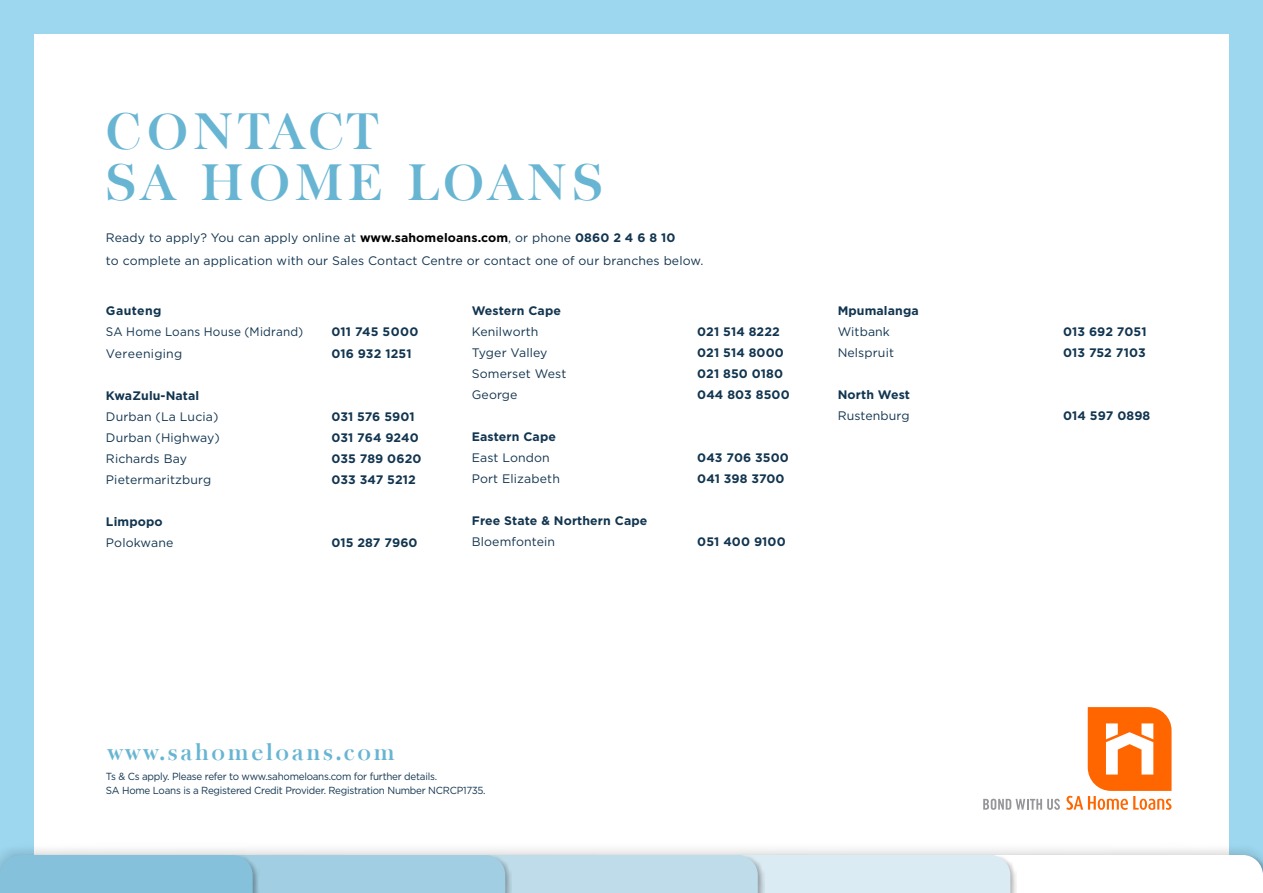
<style>
.page{position:relative;width:1263px;height:893px;background:#9cd6ef}
.page>*{position:absolute;margin:0;border:0;box-sizing:border-box;transform-origin:0 0}
.t1{font:600 49.65px/51.3px "Baskerville";letter-spacing:.12em;color:#68b5d3}
.t2{font:600 23.1px "Baskerville";letter-spacing:.12em;color:#68b5d3}
.t3{font:12.3px/22.2px "Gotham";letter-spacing:.01em;color:#123550}
.t4{font:700 12.3px "Gotham";letter-spacing:.01em;color:#123550}
.t5{font:12.3px "Gotham";letter-spacing:.01em;color:#123550;scale:.95 1}
.t6{font:700 12.3px "Gotham";letter-spacing:.03em;color:#123550}
.t7{font:10.2px/13.6px "Gotham";letter-spacing:-.025em;color:#123550;scale:.96 1}
.s1{font-weight:700;color:#000}
.s2{font-weight:700}
</style>
<div class="page">
<div style="left:34px;top:34px;width:1195px;height:825px;background:#fff"></div>
<div style="left:0;top:841px;width:1263px;height:52px;background:#000;opacity:.2"></div>
<div style="left:975px;top:854px;width:288px;height:39px;background:#000;opacity:.3"></div>
<div style="left:722px;top:854px;width:295px;height:39px;background:#e1e2e2"></div>
<div style="left:470px;top:854px;width:295px;height:39px;background:#e1e1e2"></div>
<div style="left:217px;top:854px;width:295px;height:39px;background:#e1e1e2"></div>
<div style="left:0;top:854px;width:260px;height:39px;background:#000;opacity:.3"></div>
<svg style="left:0;top:855px;width:1263px;height:38px;background:#bfddea"></svg>
<svg style="left:1066px;top:707px;width:105px;height:103px"></svg>
<svg style="left:983px;top:799px;width:77px;height:11px"></svg>
<h1 class="t1" style="left:106px;top:107px;width:498px">CONTACT<br>SA HOME LOANS</h1>
<p class="t3" style="left:106px;top:227px;width:599px">Ready to apply? You can apply online at <span class="s1">www.sahomeloans.com</span>, or phone <span class="s2">0860 2 4 6 8 10<br></span>to complete an application with our Sales Contact Centre or contact one of our branches below.</p>
<p class="t6" style="left:106px;top:302px;width:57px">Gauteng</p>
<p class="t5" style="left:106px;top:324px;width:209px">SA Home Loans House (Midrand)</p>
<p class="t4" style="left:331px;top:323px;width:89px">011 745 5000</p>
<p class="t3" style="left:106px;top:343px;width:78px">Vereeniging</p>
<p class="t4" style="left:331px;top:346px;width:82px">016 932 1251</p>
<p class="t4" style="left:106px;top:388px;width:95px">KwaZulu-Natal</p>
<p class="t3" style="left:106px;top:406px;width:114px">Durban (La Lucia)</p>
<p class="t4" style="left:331px;top:409px;width:85px">031 576 5901</p>
<p class="t3" style="left:106px;top:427px;width:115px">Durban (Highway)</p>
<p class="t4" style="left:331px;top:430px;width:89px">031 764 9240</p>
<p class="t3" style="left:106px;top:448px;width:83px">Richards Bay</p>
<p class="t4" style="left:331px;top:451px;width:92px">035 789 0620</p>
<p class="t3" style="left:106px;top:469px;width:107px">Pietermaritzburg</p>
<p class="t4" style="left:331px;top:472px;width:86px">033 347 5212</p>
<p class="t4" style="left:106px;top:514px;width:58px">Limpopo</p>
<p class="t3" style="left:106px;top:532px;width:69px">Polokwane</p>
<p class="t4" style="left:331px;top:535px;width:88px">015 287 7960</p>
<p class="t4" style="left:472px;top:302px;width:91px">Western Cape</p>
<p class="t3" style="left:472px;top:320px;width:68px">Kenilworth</p>
<p class="t4" style="left:697px;top:323px;width:84px">021 514 8222</p>
<p class="t3" style="left:472px;top:341px;width:77px">Tyger Valley</p>
<p class="t4" style="left:697px;top:344px;width:88px">021 514 8000</p>
<p class="t3" style="left:472px;top:362px;width:96px">Somerset West</p>
<p class="t4" style="left:697px;top:365px;width:87px">021 850 0180</p>
<p class="t3" style="left:472px;top:383px;width:47px">George</p>
<p class="t4" style="left:697px;top:386px;width:94px">044 803 8500</p>
<p class="t4" style="left:472px;top:428px;width:86px">Eastern Cape</p>
<p class="t3" style="left:472px;top:446px;width:80px">East London</p>
<p class="t4" style="left:697px;top:449px;width:93px">043 706 3500</p>
<p class="t3" style="left:472px;top:467px;width:90px">Port Elizabeth</p>
<p class="t4" style="left:697px;top:470px;width:89px">041 398 3700</p>
<p class="t4" style="left:472px;top:512px;width:177px">Free State &amp; Northern Cape</p>
<p class="t3" style="left:472px;top:530px;width:85px">Bloemfontein</p>
<p class="t4" style="left:697px;top:533px;width:90px">051 400 9100</p>
<p class="t4" style="left:838px;top:302px;width:83px">Mpumalanga</p>
<p class="t3" style="left:838px;top:320px;width:54px">Witbank</p>
<p class="t4" style="left:1063px;top:323px;width:85px">013 692 7051</p>
<p class="t3" style="left:838px;top:341px;width:58px">Nelspruit</p>
<p class="t4" style="left:1063px;top:344px;width:84px">013 752 7103</p>
<p class="t4" style="left:838px;top:386px;width:74px">North West</p>
<p class="t3" style="left:838px;top:404px;width:73px">Rustenburg</p>
<p class="t4" style="left:1063px;top:407px;width:89px">014 597 0898</p>
<h2 class="t2" style="left:108px;top:737px;width:288px">www.sahomeloans.com</h2>
<p class="t7" style="left:106px;top:769px;width:397px">Ts &amp; Cs apply. Please refer to www.sahomeloans.com for further details.<br>SA Home Loans is a Registered Credit Provider. Registration Number NCRCP1735.</p>
</div>
